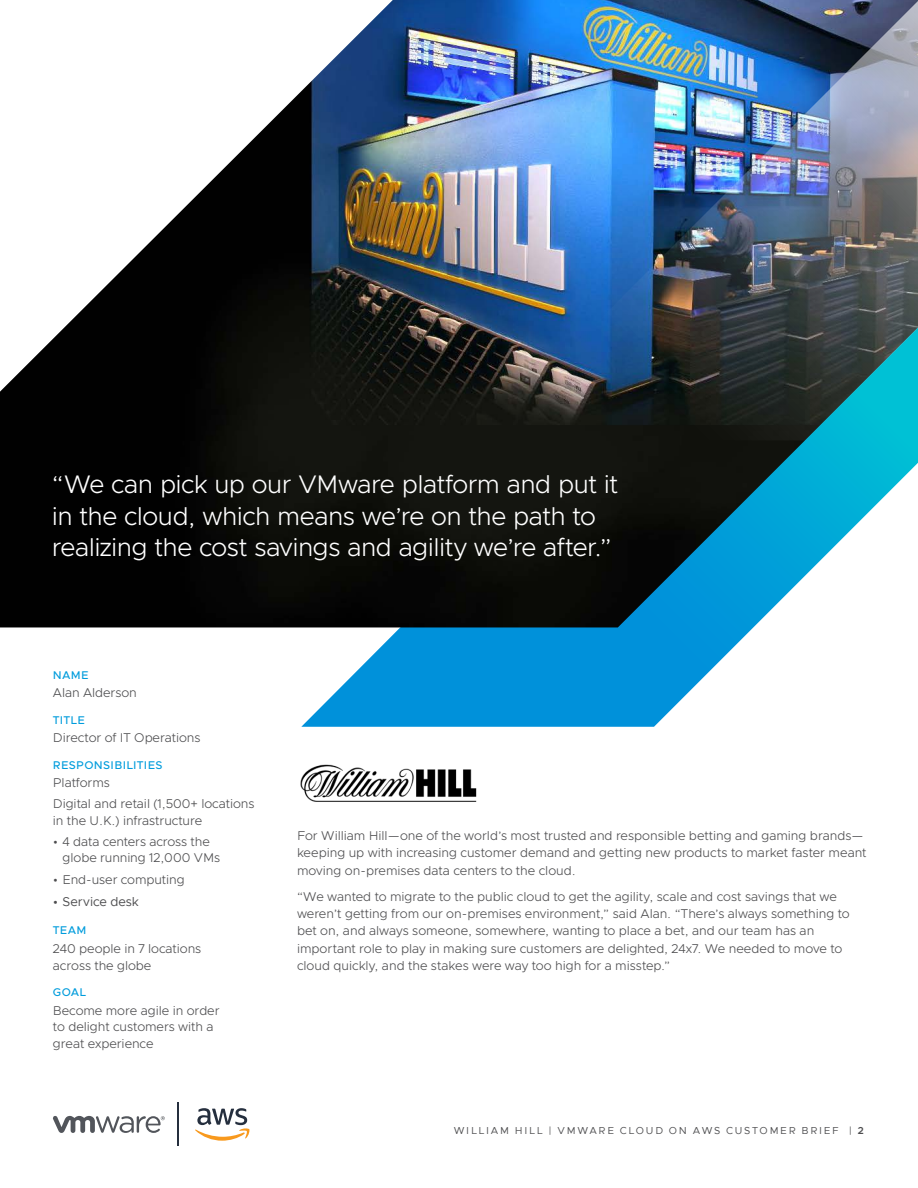
<style>
.page{position:relative;width:918px;height:1188px;background:#fff}
.page>*{position:absolute;margin:0;border:0;box-sizing:border-box;transform-origin:0 0}
._3a__BODY_TEXT{font:300 25.5px/31.5px "Metropolis";letter-spacing:-.02em;color:#fff}
._3a__BODY_TEXT-2{font:300 12.75px/17.2px "Metropolis";color:#4d4d4f}
._5b__SIDEBAR-BODY{font:300 12.75px/16.5px "Metropolis";letter-spacing:-.005em;color:#4d4d4f}
.t1{font:12.75px "Metropolis";color:#4d4d4f}
._5a__SIDEBAR-HEAD-Al{font:500 11.25px "Metropolis";letter-spacing:.025em;color:#009cdc}
.t2{font:10.2px "Metropolis";letter-spacing:.165em;color:#4d4d4f}
.s1{font-weight:600}
</style>
<div class="page">
<hr style="left:177px;top:1103px;width:1px;height:43px;background:#252f3e">
<svg style="left:195px;top:1108px;width:55px;height:33px"></svg>
<svg style="left:53px;top:1116px;width:112px;height:17px"></svg>
<svg style="left:301px;top:627px;width:453px;height:100px"></svg>
<img style="left:0;top:0;width:918px;height:627px">
<img style="left:478px;top:1px;width:440px;height:440px">
<img style="left:300px;top:764px;width:177px;height:38px">
<p class="_3a__BODY_TEXT" style="left:52px;top:469px;width:568px">“We can pick up our VMware platform and put it in the cloud, which means we’re on the path to realizing the cost savings and agility we’re after.”</p>
<p class="_5a__SIDEBAR-HEAD-Al" style="left:53px;top:668px;width:37px">NAME</p>
<p class="_5b__SIDEBAR-BODY" style="left:53px;top:685px;width:85px">Alan Alderson</p>
<p class="_5a__SIDEBAR-HEAD-Al" style="left:53px;top:713px;width:34px">TITLE</p>
<p class="_5b__SIDEBAR-BODY" style="left:53px;top:730px;width:149px">Director of IT Operations</p>
<p class="_5a__SIDEBAR-HEAD-Al" style="left:53px;top:758px;width:111px">RESPONSIBILITIES</p>
<p class="_5b__SIDEBAR-BODY" style="left:53px;top:775px;width:59px">Platforms</p>
<p class="_5b__SIDEBAR-BODY" style="left:53px;top:796px;width:203px">Digital and retail (1,500+ locations in the U.K.) infrastructure</p>
<p class="_3a__BODY_TEXT-2" style="left:63px;top:833px;width:159px;line-height:16.5px;text-indent:-10px">• 4 data centers across the globe running 12,000 VMs</p>
<p class="_3a__BODY_TEXT-2" style="left:53px;top:871px;width:133px">• End-user computing</p>
<p class="t1" style="left:53px;top:894px;width:87px">• Service desk</p>
<p class="_5a__SIDEBAR-HEAD-Al" style="left:53px;top:923px;width:35px">TEAM</p>
<p class="_5b__SIDEBAR-BODY" style="left:53px;top:940px;width:150px">240 people in 7 locations across the globe</p>
<p class="_5a__SIDEBAR-HEAD-Al" style="left:53px;top:985px;width:35px">GOAL</p>
<p class="_5b__SIDEBAR-BODY" style="left:53px;top:1002px;width:168px">Become more agile in order to delight customers with a great experience</p>
<p class="_3a__BODY_TEXT-2" style="left:297px;top:827px;width:571px">For William Hill—one of the world’s most trusted and responsible betting and gaming brands— keeping up with increasing customer demand and getting new products to market faster meant moving on-premises data centers to the cloud.</p>
<p class="_3a__BODY_TEXT-2" style="left:297px;top:888px;width:554px">“We wanted to migrate to the public cloud to get the agility, scale and cost savings that we weren’t getting from our on-premises environment,” said Alan. “There’s always something to bet on, and always someone, somewhere, wanting to place a bet, and our team has an important role to play in making sure customers are delighted, 24x7. We needed to move to cloud quickly, and the stakes were way too high for a misstep.”</p>
<p class="t2" style="left:454px;top:1124px;width:412px">WILLIAM HILL | VMWARE CLOUD ON AWS CUSTOMER BRIEF | <span class="s1">2</span></p>
</div>
